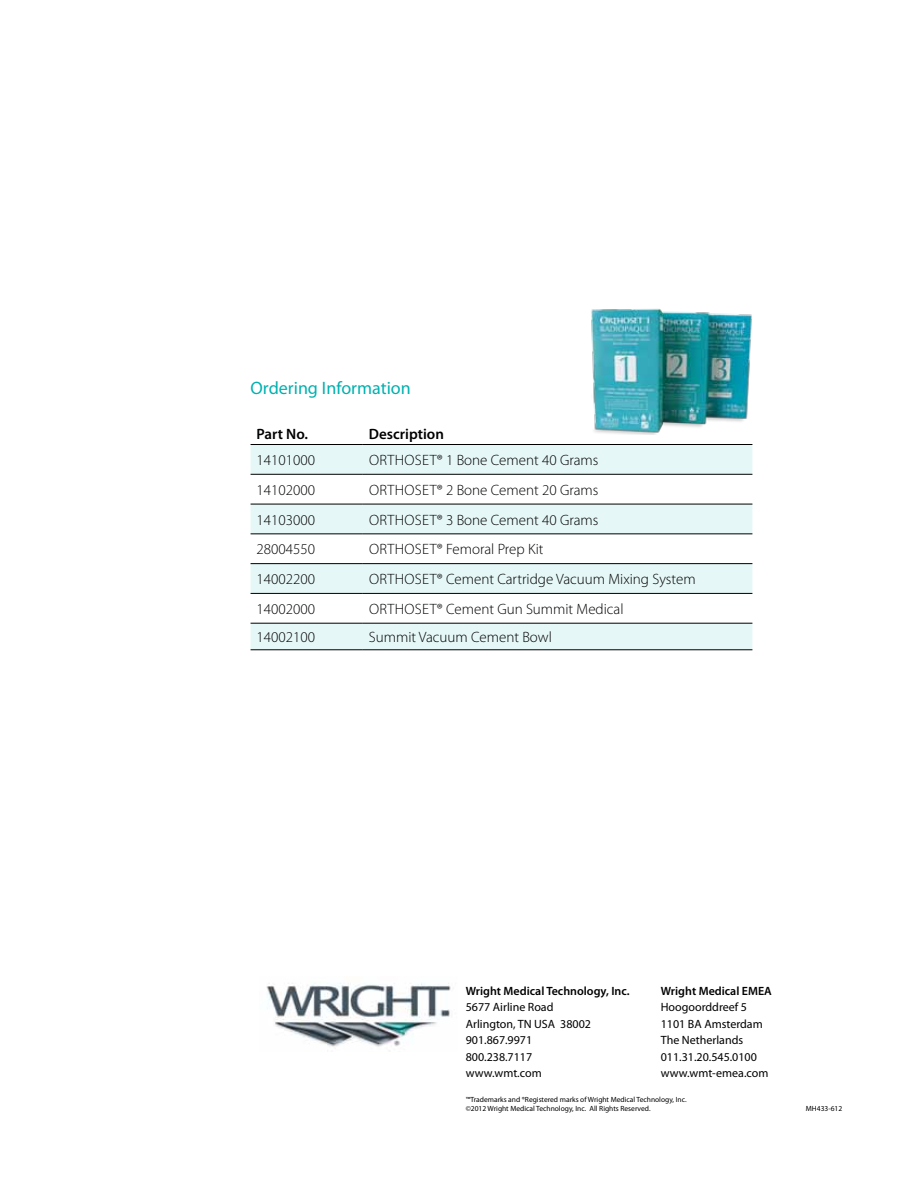
<style>
.page{position:relative;width:918px;height:1188px;background:#fff}
.page>*{position:absolute;margin:0;border:0;box-sizing:border-box;transform-origin:0 0}
.t1{font:18px "Myriad Pro";color:#00b1b0}
.t2{font:300 15px "Myriad Pro";color:#000}
.t3{font:300 15px "Myriad Pro";letter-spacing:.02em;color:#000}
.t4{font:600 15px "Myriad Pro";color:#000}
.t5{font:12px/16.5px "Myriad Pro";color:#000}
.t6{font:600 12px "Myriad Pro";color:#000}
.t7{font:7.5px/9.8px "Myriad Pro";color:#000}
</style>
<div class="page">
<img style="left:266px;top:983px;width:185px;height:64px">
<svg style="left:251px;top:445px;width:501px;height:204px;fill:#e6f7f7"></svg>
<hr style="left:251px;top:444px;width:112px;height:1px;background:#000">
<hr style="left:363px;top:444px;width:389px;height:1px;background:#000">
<hr style="left:251px;top:474px;width:112px;height:1px;background:#000">
<hr style="left:363px;top:474px;width:389px;height:1px;background:#000">
<hr style="left:251px;top:504px;width:112px;height:1px;background:#000">
<hr style="left:363px;top:504px;width:389px;height:1px;background:#000">
<hr style="left:251px;top:533px;width:112px;height:1px;background:#000">
<hr style="left:363px;top:533px;width:389px;height:1px;background:#000">
<hr style="left:251px;top:563px;width:112px;height:1px;background:#000">
<hr style="left:363px;top:563px;width:389px;height:1px;background:#000">
<hr style="left:251px;top:593px;width:112px;height:1px;background:#000">
<hr style="left:363px;top:593px;width:389px;height:1px;background:#000">
<hr style="left:251px;top:623px;width:112px;height:1px;background:#000">
<hr style="left:363px;top:623px;width:389px;height:1px;background:#000">
<hr style="left:251px;top:649px;width:112px;height:1px;background:#000">
<hr style="left:363px;top:649px;width:389px;height:1px;background:#000">
<img style="left:591px;top:308px;width:161px;height:126px">
<p class="t1" style="left:251px;top:378px;width:162px">Ordering Information</p>
<p class="t4" style="left:257px;top:425px;width:53px">Part No.</p>
<p class="t4" style="left:369px;top:425px;width:77px">Description</p>
<p class="t2" style="left:257px;top:452px;width:60px">14101000</p>
<p class="t2" style="left:369px;top:452px;width:231px">Orthoset® 1 Bone Cement 40 Grams</p>
<p class="t2" style="left:257px;top:482px;width:60px">14102000</p>
<p class="t2" style="left:369px;top:482px;width:231px">Orthoset® 2 Bone Cement 20 Grams</p>
<p class="t2" style="left:257px;top:511px;width:60px">14103000</p>
<p class="t2" style="left:369px;top:511px;width:231px">Orthoset® 3 Bone Cement 40 Grams</p>
<p class="t2" style="left:257px;top:541px;width:60px">28004550</p>
<p class="t3" style="left:369px;top:541px;width:176px">Orthoset® Femoral Prep Kit</p>
<p class="t2" style="left:257px;top:571px;width:60px">14002200</p>
<p class="t2" style="left:369px;top:571px;width:328px">Orthoset® Cement Cartridge Vacuum Mixing System</p>
<p class="t2" style="left:257px;top:601px;width:60px">14002000</p>
<p class="t2" style="left:369px;top:601px;width:256px">Orthoset® Cement Gun Summit Medical</p>
<p class="t2" style="left:257px;top:629px;width:60px">14002100</p>
<p class="t2" style="left:369px;top:629px;width:184px">Summit Vacuum Cement Bowl</p>
<p class="t6" style="left:466px;top:984px;width:165px">Wright Medical Technology, Inc.</p>
<p class="t5" style="left:466px;top:999px;width:127px">5677 Airline Road<br>Arlington, TN USA 38002<br>901.867.9971<br>800.238.7117 www.wmt.com</p>
<p class="t6" style="left:661px;top:984px;width:113px">Wright Medical EMEA</p>
<p class="t5" style="left:661px;top:999px;width:109px">Hoogoorddreef 5<br>1101 BA Amsterdam<br>The Netherlands<br>011.31.20.545.0100 www.wmt-emea.com</p>
<p class="t7" style="left:466px;top:1094px;width:222px">™Trademarks and ®Registered marks of Wright Medical Technology, Inc. ©2012 Wright Medical Technology, Inc. All Rights Reserved.</p>
<p class="t7" style="left:806px;top:1104px;width:38px">MH433-612</p>
</div>
